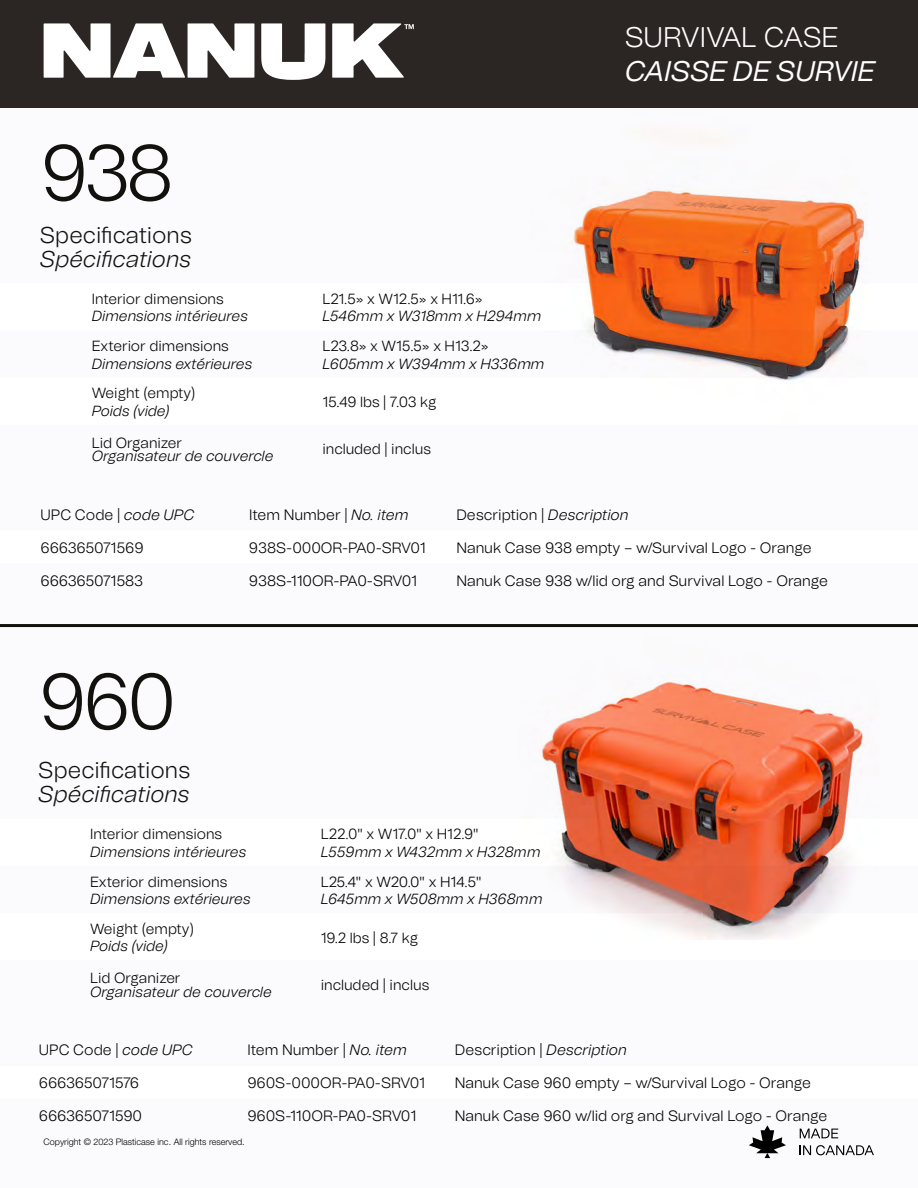
<style>
.page{position:relative;width:918px;height:1188px;background:#fbfafc}
.page>*{position:absolute;margin:0;border:0;box-sizing:border-box;transform-origin:0 0}
.t1{font:300 78.3px "Tomato Grotesk";letter-spacing:-.055em;color:#12110e}
.t2{font:italic 28.35px "Tomato Grotesk";letter-spacing:-.005em;color:#fff}
.t3{font:300 28.35px "Tomato Grotesk";letter-spacing:-.01em;color:#fff}
.t4{font:300 22.8px "Tomato Grotesk";color:#12110e}
.t5{font:italic 300 22.8px "Tomato Grotesk";color:#12110e}
.t6{font:300 15px "Tomato Grotesk";letter-spacing:-.005em;color:#000}
.t7{font:300 14.7px "Tomato Grotesk";color:#000}
.t8{font:italic 300 14.7px "Tomato Grotesk";color:#000}
.t9{font:300 9px "Helvetica Neue LT Std";color:#000}
.s1{font-style:italic}
</style>
<div class="page">
<svg style="left:749px;top:1125px;width:37px;height:33px"></svg>
<svg style="left:800px;top:1129px;width:38px;height:9px"></svg>
<svg style="left:800px;top:1145px;width:74px;height:10px"></svg>
<div style="left:0;top:0;width:918px;height:108px;background:#2b2523"></div>
<svg style="left:44px;top:23px;width:210px;height:55px"></svg>
<svg style="left:261px;top:23px;width:64px;height:57px"></svg>
<svg style="left:332px;top:23px;width:82px;height:55px"></svg>
<img style="left:518px;top:627px;width:360px;height:312px">
<img style="left:573px;top:190px;width:294px;height:190px">
<hr style="left:0;top:624px;width:918px;height:3px;background:#12110e">
<h1 class="t1" style="left:40px;top:120px;width:135px">938</h1>
<h3 class="t4" style="left:40px;top:219px;width:153px">Specifications</h3>
<h3 class="t5" style="left:40px;top:243px;width:153px">Spécifications</h3>
<p class="t7" style="left:92px;top:289px;width:134px">Interior dimensions</p>
<p class="t8" style="left:92px;top:306px;width:158px">Dimensions intérieures</p>
<p class="t7" style="left:92px;top:336px;width:139px">Exterior dimensions</p>
<p class="t8" style="left:92px;top:354px;width:162px">Dimensions extérieures</p>
<p class="t7" style="left:92px;top:383px;width:105px">Weight (empty)</p>
<p class="t8" style="left:92px;top:401px;width:80px">Poids (vide)</p>
<p class="t7" style="left:322px;top:289px;width:162px">L21.5» x W12.5» x H11.6»</p>
<p class="t8" style="left:322px;top:306px;width:220px">L546mm x W318mm x H294mm</p>
<p class="t7" style="left:322px;top:336px;width:168px">L23.8» x W15.5» x H13.2»</p>
<p class="t8" style="left:322px;top:354px;width:223px">L605mm x W394mm x H336mm</p>
<p class="t7" style="left:322px;top:392px;width:116px">15.49 lbs | 7.03 kg</p>
<p class="t7" style="left:92px;top:432px;width:92px">Lid Organizer</p>
<p class="t8" style="left:92px;top:446px;width:183px">Organisateur de couvercle</p>
<p class="t7" style="left:322px;top:439px;width:110px">included | inclus</p>
<h2 class="t3" style="left:625px;top:17px;width:215px">SURVIVAL CASE</h2>
<h2 class="t2" style="left:625px;top:51px;width:252px">CAISSE DE SURVIE</h2>
<p class="t6" style="left:40px;top:504px;width:155px">UPC Code | <span class="s1">code UPC</span></p>
<p class="t6" style="left:249px;top:504px;width:161px">Item Number | <span class="s1">No. item</span></p>
<p class="t6" style="left:456px;top:504px;width:174px">Description | <span class="s1">Description</span></p>
<p class="t6" style="left:40px;top:537px;width:105px">666365071569</p>
<p class="t6" style="left:249px;top:537px;width:178px">938S-000OR-PA0-SRV01</p>
<p class="t6" style="left:456px;top:537px;width:357px">Nanuk Case 938 empty – w/Survival Logo - Orange</p>
<p class="t6" style="left:40px;top:570px;width:104px">666365071583</p>
<p class="t6" style="left:249px;top:570px;width:169px">938S-110OR-PA0-SRV01</p>
<p class="t6" style="left:456px;top:570px;width:373px">Nanuk Case 938 w/lid org and Survival Logo - Orange</p>
<h1 class="t1" style="left:38px;top:648px;width:140px">960</h1>
<h3 class="t4" style="left:38px;top:755px;width:153px">Specifications</h3>
<h3 class="t5" style="left:38px;top:779px;width:153px">Spécifications</h3>
<p class="t7" style="left:90px;top:824px;width:134px">Interior dimensions</p>
<p class="t8" style="left:90px;top:842px;width:158px">Dimensions intérieures</p>
<p class="t7" style="left:90px;top:871px;width:139px">Exterior dimensions</p>
<p class="t8" style="left:90px;top:889px;width:162px">Dimensions extérieures</p>
<p class="t7" style="left:90px;top:919px;width:105px">Weight (empty)</p>
<p class="t8" style="left:90px;top:936px;width:80px">Poids (vide)</p>
<p class="t7" style="left:321px;top:824px;width:160px">L22.0" x W17.0" x H12.9"</p>
<p class="t8" style="left:321px;top:842px;width:221px">L559mm x W432mm x H328mm</p>
<p class="t7" style="left:321px;top:871px;width:162px">L25.4" x W20.0" x H14.5"</p>
<p class="t8" style="left:321px;top:889px;width:223px">L645mm x W508mm x H368mm</p>
<p class="t7" style="left:321px;top:927px;width:99px">19.2 lbs | 8.7 kg</p>
<p class="t7" style="left:90px;top:968px;width:92px">Lid Organizer</p>
<p class="t8" style="left:90px;top:981px;width:183px">Organisateur de couvercle</p>
<p class="t7" style="left:321px;top:975px;width:110px">included | inclus</p>
<p class="t6" style="left:39px;top:1040px;width:155px">UPC Code | <span class="s1">code UPC</span></p>
<p class="t6" style="left:247px;top:1040px;width:161px">Item Number | <span class="s1">No. item</span></p>
<p class="t6" style="left:455px;top:1040px;width:174px">Description | <span class="s1">Description</span></p>
<p class="t6" style="left:39px;top:1073px;width:102px">666365071576</p>
<p class="t6" style="left:247px;top:1073px;width:179px">960S-000OR-PA0-SRV01</p>
<p class="t6" style="left:455px;top:1073px;width:358px">Nanuk Case 960 empty – w/Survival Logo - Orange</p>
<p class="t6" style="left:39px;top:1106px;width:105px">666365071590</p>
<p class="t6" style="left:247px;top:1106px;width:170px">960S-110OR-PA0-SRV01</p>
<p class="t6" style="left:455px;top:1106px;width:374px">Nanuk Case 960 w/lid org and Survival Logo - Orange</p>
<p class="t9" style="left:44px;top:1136px;width:203px">Copyright © 2023 Plasticase inc. All rights reserved.</p>
</div>
